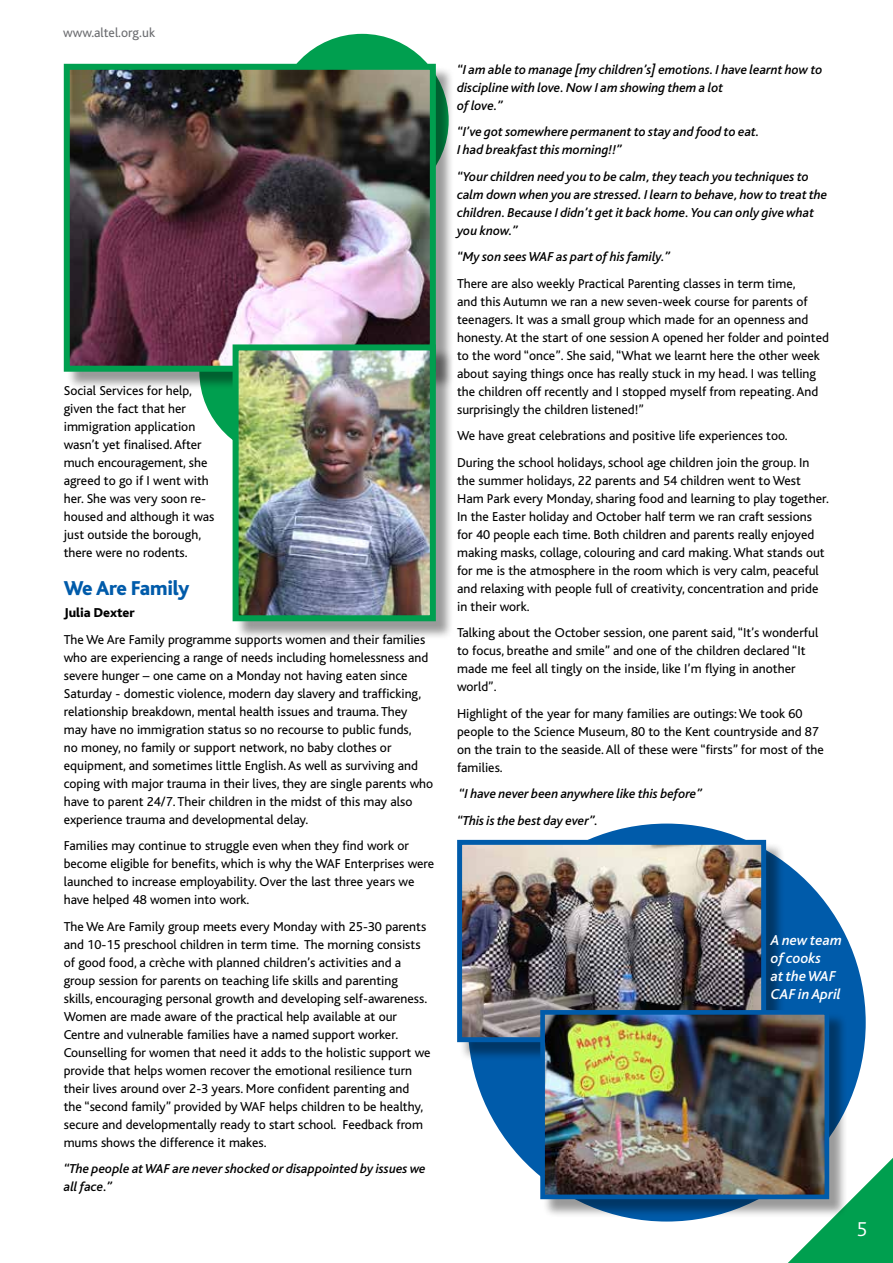
<style>
.page{position:relative;width:893px;height:1263px;background:#fff}
.page>*{position:absolute;margin:0;border:0;box-sizing:border-box;transform-origin:0 0}
.t1{font:800 21px "Bliss";letter-spacing:-.02em;color:#005baa}
.t2{font:300 21px "Bliss";color:#fff}
.t3{font:italic 500 15px/18px "Bliss";color:#fff}
.t4{font:13.5px/18px "Bliss";color:#000}
.t5{font:italic 500 13.5px/18px "Bliss";color:#000}
.t6{font:13.5px "Bliss";color:#6d6e71}
.t7{font:800 13.5px "Bliss";color:#000}
</style>
<div class="page">
<svg style="left:788px;top:1158px;width:105px;height:105px"></svg>
<div style="left:275px;top:34px;width:174px;height:173px;background:#009f4f;border-radius:50%"></div>
<div style="left:468px;top:823px;width:398px;height:398px;background:#005baa;border-radius:50%"></div>
<div style="left:199px;top:285px;width:174px;height:173px;background:#009f4f;border-radius:50%"></div>
<div style="left:66px;top:66px;width:388px;height:325px;background:#000;opacity:.4"></div>
<img style="left:71px;top:71px;width:358px;height:294px">
<div style="left:64px;top:64px;width:372px;height:308px;border:6px solid #009f4f"></div>
<div style="left:235px;top:347px;width:220px;height:293px;background:#000;opacity:.4"></div>
<img style="left:240px;top:351px;width:189px;height:263px">
<div style="left:233px;top:344px;width:203px;height:277px;border:6px solid #009f4f"></div>
<div style="left:459px;top:842px;width:326px;height:219px;background:#000;opacity:.4"></div>
<img style="left:463px;top:846px;width:297px;height:190px">
<div style="left:457px;top:840px;width:309px;height:202px;border:5px solid #005baa"></div>
<div style="left:542px;top:1012px;width:306px;height:206px;background:#000;opacity:.4"></div>
<img style="left:546px;top:1016px;width:277px;height:177px">
<div style="left:540px;top:1010px;width:289px;height:189px;border:5px solid #005baa"></div>
<p class="t6" style="left:63px;top:25px;width:93px">www.altel.org.uk</p>
<p class="t4" style="left:64px;top:382px;width:152px">Social Services for help, given the fact that her immigration application wasn’t yet finalised. After much encouragement, she agreed to go if I went with her. She was very soon re&shy;housed and although it was just outside the borough, there were no rodents.</p>
<h1 class="t1" style="left:64px;top:577px;width:127px">We Are Family</h1>
<p class="t7" style="left:64px;top:606px;width:73px">Julia Dexter</p>
<p class="t4" style="left:64px;top:631px;width:371px">The We Are Family programme supports women and their families who are experiencing a range of needs including homelessness and severe hunger – one came on a Monday not having eaten since Saturday - domestic violence, modern day slavery and trafficking, relationship breakdown, mental health issues and trauma. They may have no immigration status so no recourse to public funds,<br>no money, no family or support network, no baby clothes or equipment, and sometimes little English. As well as surviving and coping with major trauma in their lives, they are single parents who have to parent 24/7. Their children in the midst of this may also experience trauma and developmental delay.</p>
<p class="t4" style="left:64px;top:837px;width:372px">Families may continue to struggle even when they find work or become eligible for benefits, which is why the WAF Enterprises were launched to increase employability. Over the last three years we have helped 48 women into work.</p>
<p class="t4" style="left:64px;top:918px;width:368px">The We Are Family group meets every Monday with 25-30 parents and 10-15 preschool children in term time. The morning consists of good food, a crèche with planned children’s activities and a group session for parents on teaching life skills and parenting<br>skills, encouraging personal growth and developing self-awareness.<br>Women are made aware of the practical help available at our Centre and vulnerable families have a named support worker.<br>Counselling for women that need it adds to the holistic support we provide that helps women recover the emotional resilience turn their lives around over 2-3 years. More confident parenting and the “second family” provided by WAF helps children to be healthy, secure and developmentally ready to start school. Feedback from mums shows the difference it makes.</p>
<p class="t5" style="left:64px;top:1160px;width:363px">“The people at WAF are never shocked or disappointed by issues we all face.”</p>
<p class="t5" style="left:457px;top:61px;width:367px">“I am able to manage [my children’s] emotions. I have learnt how to discipline with love. Now I am showing them a lot<br>of love.”</p>
<p class="t5" style="left:457px;top:123px;width:304px">“I’ve got somewhere permanent to stay and food to eat.<br>I had breakfast this morning!!”</p>
<p class="t5" style="left:457px;top:168px;width:372px">“Your children need you to be calm, they teach you techniques to calm down when you are stressed. I learn to behave, how to treat the children. Because I didn’t get it back home. You can only give what you know.”</p>
<p class="t5" style="left:457px;top:248px;width:214px">“My son sees WAF as part of his family.”</p>
<p class="t4" style="left:457px;top:275px;width:373px">There are also weekly Practical Parenting classes in term time,<br>and this Autumn we ran a new seven-week course for parents of teenagers. It was a small group which made for an openness and honesty. At the start of one session A opened her folder and pointed to the word “once”. She said, “What we learnt here the other week about saying things once has really stuck in my head. I was telling the children off recently and I stopped myself from repeating. And surprisingly the children listened!”</p>
<p class="t4" style="left:457px;top:423px;width:354px;line-height:26.5px">We have great celebrations and positive life experiences too.<br>During the school holidays, school age children join the group. In</p>
<p class="t4" style="left:457px;top:472px;width:373px">the summer holidays, 22 parents and 54 children went to West Ham Park every Monday, sharing food and learning to play together.<br>In the Easter holiday and October half term we ran craft sessions for 40 people each time. Both children and parents really enjoyed making masks, collage, colouring and card making. What stands out for me is the atmosphere in the room which is very calm, peaceful and relaxing with people full of creativity, concentration and pride in their work.</p>
<p class="t4" style="left:457px;top:624px;width:363px">Talking about the October session, one parent said, “It’s wonderful to focus, breathe and smile” and one of the children declared “It made me feel all tingly on the inside, like I’m flying in another world”.</p>
<p class="t4" style="left:457px;top:705px;width:368px">Highlight of the year for many families are outings: We took 60 people to the Science Museum, 80 to the Kent countryside and 87 on the train to the seaside. All of these were “firsts” for most of the families.</p>
<p class="t5" style="left:457px;top:781px;width:246px;line-height:26.5px">“I have never been anywhere like this before” “This is the best day ever”.</p>
<p class="t3" style="left:771px;top:931px;width:73px">A new team of cooks<br>at the WAF<br>CAF in April</p>
<h1 class="t2" style="left:856px;top:1218px;width:12px">5</h1>
</div>
